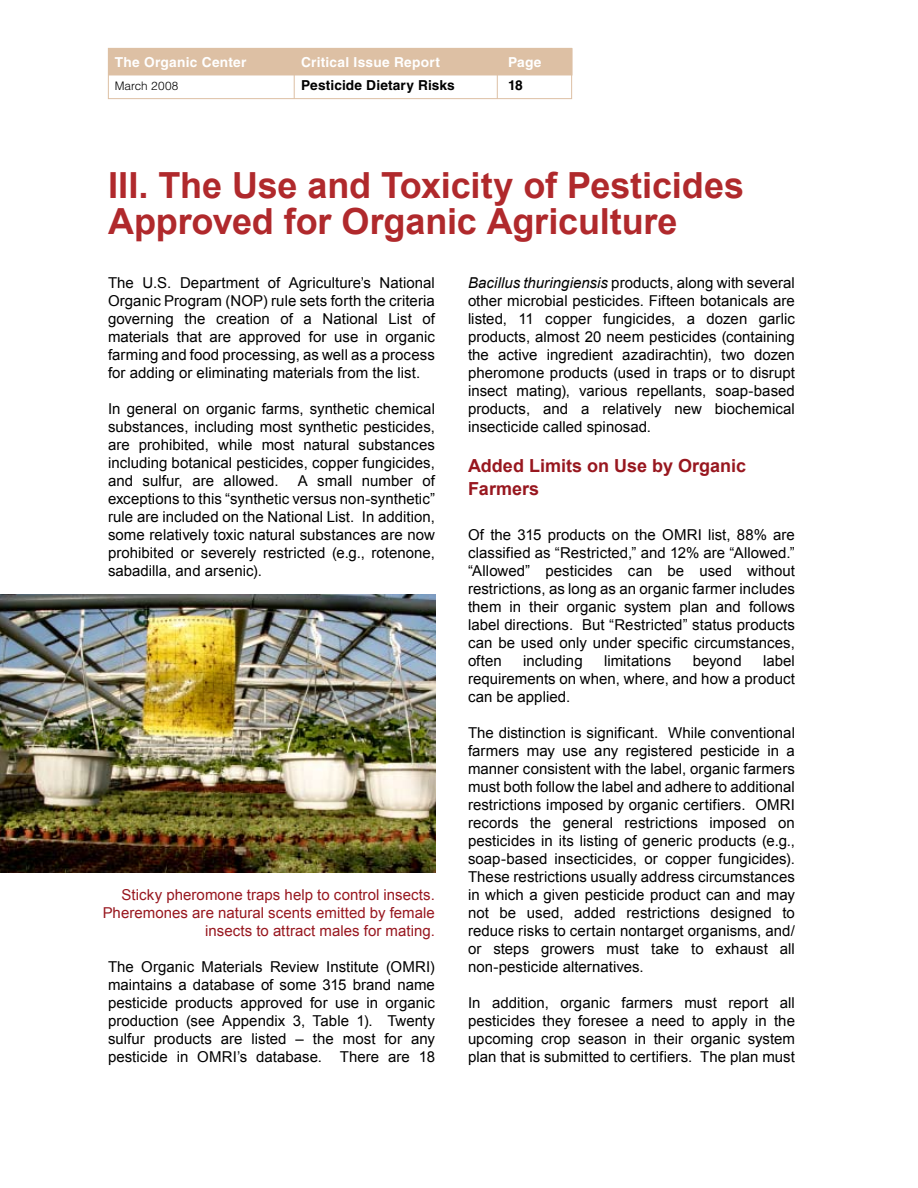
<style>
.page{position:relative;width:918px;height:1188px;background:#fff}
.page>*{position:absolute;margin:0;border:0;box-sizing:border-box;transform-origin:0 0}
.t1{font:700 36px/36px "Arial";letter-spacing:-.005em;color:#b0292c}
.t2{font:700 18px/23.4px "Arial";color:#98171f}
.t3{font:15px/18px "Arial";letter-spacing:.005em;color:#000;text-align:justify}
.t4{font:15px/18px "Arial";letter-spacing:.005em;color:#98171f;text-align:right}
.t5{font:700 13.8px "Helvetica";letter-spacing:.02em;color:#fff}
.t6{font:700 13.8px "Helvetica";letter-spacing:.005em;color:#000}
.t7{font:300 11.7px "Helvetica";letter-spacing:.01em;color:#000}
.s1{font-style:italic}
</style>
<div class="page">
<div style="left:108px;top:48px;width:464px;height:51px;border:1px solid #ddc0a4"></div>
<div style="left:109px;top:49px;width:463px;height:26px;background:#ddc0a4"></div>
<div style="left:108px;top:48px;width:464px;height:27px;border:1px solid #ddc0a4"></div>
<hr style="left:294px;top:48px;width:1px;height:51px;background:#ddc0a4">
<hr style="left:497px;top:48px;width:1px;height:51px;background:#ddc0a4">
<img style="left:0;top:594px;width:436px;height:279px">
<p class="t5" style="left:115px;top:54px;width:133px">The Organic Center</p>
<p class="t5" style="left:301px;top:54px;width:140px">Critical Issue Report</p>
<p class="t5" style="left:508px;top:54px;width:35px">Page</p>
<p class="t7" style="left:115px;top:79px;width:65px">March 2008</p>
<p class="t6" style="left:301px;top:77px;width:155px">Pesticide Dietary Risks</p>
<p class="t6" style="left:508px;top:77px;width:16px">18</p>
<h1 class="t1" style="left:108px;top:167px;width:638px">III. The Use and Toxicity of Pesticides<br>Approved for Organic Agriculture</h1>
<p class="t3" style="left:108px;top:274px;width:328px">The U.S. Department of Agriculture’s National Organic Program (NOP) rule sets forth the criteria governing the creation of a National List of materials that are approved for use in organic farming and food processing, as well as a process for adding or eliminating materials from the list.</p>
<p class="t3" style="left:108px;top:400px;width:328px">In general on organic farms, synthetic chemical substances, including most synthetic pesticides, are prohibited, while most natural substances including botanical pesticides, copper fungicides, and sulfur, are allowed.</p>
<p class="t3" style="left:108px;top:472px;width:328px;text-indent:190px">A small number of exceptions to this “synthetic versus non-synthetic” rule are included on the National List. In addition, some relatively toxic natural substances are now prohibited or severely restricted (e.g., rotenone, sabadilla, and arsenic).</p>
<p class="t4" style="left:103px;top:886px;width:334px">Sticky pheromone traps help to control insects.<br>Pheremones are natural scents emitted by female insects to attract males for mating.</p>
<p class="t3" style="left:108px;top:958px;width:329px">The Organic Materials Review Institute (OMRI) maintains a database of some 315 brand name pesticide products approved for use in organic production (see Appendix 3, Table 1). Twenty sulfur products are listed – the most for any pesticide in OMRI’s database. There are 18</p>
<p class="t3" style="left:468px;top:274px;width:328px"><span class="s1">Bacillus thuringiensis</span> products, along with several other microbial pesticides. Fifteen botanicals are listed, 11 copper fungicides, a dozen garlic products, almost 20 neem pesticides (containing the active ingredient azadirachtin), two dozen pheromone products (used in traps or to disrupt insect mating), various repellants, soap-based products, and a relatively new biochemical insecticide called spinosad.</p>
<p class="t2" style="left:468px;top:454px;width:280px">Added Limits on Use by Organic<br>Farmers</p>
<p class="t3" style="left:468px;top:526px;width:329px">Of the 315 products on the OMRI list, 88% are classified as “Restricted,” and 12% are “Allowed.” “Allowed” pesticides can be used without restrictions, as long as an organic farmer includes them in their organic system plan and follows label directions. But “Restricted” status products can be used only under specific circumstances, often</p>
<p class="t3" style="left:468px;top:652px;width:328px;text-indent:295px">label requirements on when, where, and how a product can be applied.</p>
<p class="t3" style="left:468px;top:724px;width:329px">The distinction is significant. While conventional farmers may use any registered pesticide in a manner consistent with the label, organic farmers must both follow the label and adhere to additional restrictions imposed by organic certifiers. OMRI records the general restrictions imposed on pesticides in its listing of generic products (e.g., soap-based insecticides, or copper fungicides).<br>These restrictions usually address circumstances in which a given pesticide product can and may not be used, added restrictions designed to reduce risks to certain nontarget organisms, and/ or steps growers must take to exhaust all non-pesticide alternatives.</p>
<p class="t3" style="left:468px;top:994px;width:329px">In addition, organic farmers must report all pesticides they foresee a need to apply in the upcoming crop season in their organic system plan that is submitted to certifiers. The plan must</p>
<p class="t3" style="left:523px;top:652px;width:61px">including</p>
<p class="t3" style="left:604px;top:652px;width:69px">limitations</p>
<p class="t3" style="left:693px;top:652px;width:51px">beyond</p>
</div>
